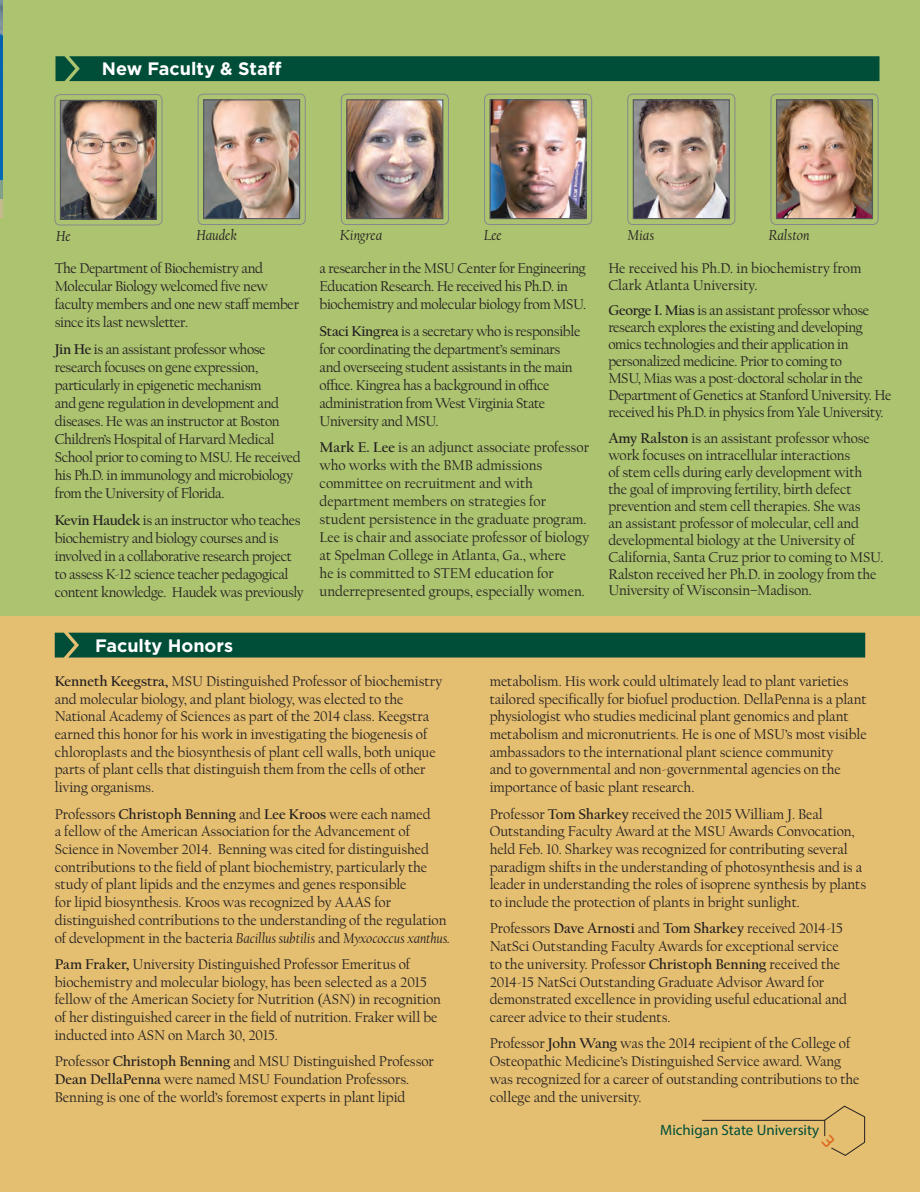
<style>
.page{position:relative;width:920px;height:1192px;background:#fff}
.page>*{position:absolute;margin:0;border:0;box-sizing:border-box;transform-origin:0 0}
.t1{font:700 18px "Gotham";color:#fff}
.t2{font:italic 15px "Californian FB";color:#231f20}
.t3{font:15px "Myriad Pro";color:#004e38}
.t4{font:14.7px/17.7px "Californian FB";letter-spacing:-.005em;color:#231f20}
.t5{font:14.7px/18px "Californian FB";letter-spacing:-.025em;color:#231f20}
.s1{font-weight:700}
.s2{font-style:italic}
</style>
<div class="page">
<div style="left:0;top:0;width:919px;height:807px;background:#acc370"></div>
<div style="left:55px;top:56px;width:824px;height:25px;background:#004e38"></div>
<div style="left:54px;top:94px;width:108px;height:131px;border:1px solid #87898c;border-radius:5px"></div>
<img style="left:62px;top:102px;width:93px;height:116px">
<div style="left:60px;top:100px;width:97px;height:120px;border:1px solid #57585a"></div>
<div style="left:198px;top:94px;width:107px;height:131px;border:1px solid #87898c;border-radius:5px"></div>
<img style="left:205px;top:101px;width:93px;height:116px">
<div style="left:203px;top:99px;width:97px;height:120px;border:1px solid #57585a"></div>
<div style="left:341px;top:94px;width:108px;height:131px;border:1px solid #87898c;border-radius:5px"></div>
<img style="left:348px;top:101px;width:93px;height:116px">
<div style="left:346px;top:99px;width:97px;height:120px;border:1px solid #57585a"></div>
<div style="left:484px;top:94px;width:108px;height:131px;border:1px solid #87898c;border-radius:5px"></div>
<img style="left:491px;top:101px;width:93px;height:116px">
<div style="left:489px;top:99px;width:97px;height:120px;border:1px solid #57585a"></div>
<div style="left:627px;top:94px;width:108px;height:131px;border:1px solid #87898c;border-radius:5px"></div>
<img style="left:634px;top:101px;width:93px;height:116px">
<div style="left:632px;top:99px;width:97px;height:120px;border:1px solid #57585a"></div>
<div style="left:770px;top:94px;width:108px;height:131px;border:1px solid #87898c;border-radius:5px"></div>
<img style="left:777px;top:101px;width:94px;height:116px">
<div style="left:775px;top:99px;width:98px;height:120px;border:1px solid #57585a"></div>
<div style="left:0;top:616px;width:919px;height:575px;background:#e5bf71"></div>
<div style="left:55px;top:632px;width:810px;height:25px;background:#004e38"></div>
<img style="left:0;top:2px;width:2px;height:178px">
<hr style="left:0;top:180px;width:2px;height:39px;background:#bfb678">
<hr style="left:702px;top:1119px;width:123px;height:1px;background:#231f20">
<svg style="left:821px;top:1105px;width:44px;height:51px"></svg>
<p class="t1" style="left:102px;top:57px;width:181px">New Faculty &amp; Staff</p>
<p class="t2" style="left:56px;top:227px;width:16px">He</p>
<p class="t2" style="left:196px;top:226px;width:42px">Haudek</p>
<p class="t2" style="left:340px;top:226px;width:43px">Kingrea</p>
<p class="t2" style="left:483px;top:226px;width:20px">Lee</p>
<p class="t2" style="left:627px;top:226px;width:28px">Mias</p>
<p class="t2" style="left:768px;top:226px;width:42px">Ralston</p>
<p class="t5" style="left:55px;top:260px;width:246px">The Department of Biochemistry and Molecular Biology welcomed five new faculty members and one new staff member since its last newsletter.</p>
<p class="t5" style="left:55px;top:340px;width:247px"><span class="s1">Jin He</span> is an assistant professor whose research focuses on gene expression, particularly in epigenetic mechanism<br>and gene regulation in development and diseases. He was an instructor at Boston Children’s Hospital of Harvard Medical School prior to coming to MSU. He received his Ph.D. in immunology and microbiology from the University of Florida.</p>
<p class="t5" style="left:55px;top:511px;width:250px"><span class="s1">Kevin Haudek</span> is an instructor who teaches biochemistry and biology courses and is involved in a collaborative research project to assess K-12 science teacher pedagogical content knowledge. Haudek was previously</p>
<p class="t4" style="left:608px;top:260px;width:254px;line-height:17px">He received his Ph.D. in biochemistry from<br>Clark Atlanta University.</p>
<p class="t5" style="left:608px;top:302px;width:284px;line-height:17px"><span class="s1">George I. Mias</span> is an assistant professor whose research explores the existing and developing omics technologies and their application in personalized medicine. Prior to coming to<br>MSU, Mias was a post-doctoral scholar in the Department of Genetics at Stanford University. He received his Ph.D. in physics from Yale University.</p>
<p class="t4" style="left:608px;top:430px;width:277px;line-height:17px"><span class="s1">Amy Ralston</span> is an assistant professor whose work focuses on intracellular interactions<br>of stem cells during early development with the goal of improving fertility, birth defect prevention and stem cell therapies. She was<br>an assistant professor of molecular, cell and developmental biology at the University of California, Santa Cruz prior to coming to MSU.<br>Ralston received her Ph.D. in zoology from the University of Wisconsin–Madison.</p>
<p class="t5" style="left:319px;top:259px;width:268px">a researcher in the MSU Center for Engineering<br>Education Research. He received his Ph.D. in biochemistry and molecular biology from MSU.</p>
<p class="t5" style="left:319px;top:322px;width:262px"><span class="s1">Staci Kingrea</span> is a secretary who is responsible for coordinating the department’s seminars and overseeing student assistants in the main office. Kingrea has a background in office administration from West Virginia State University and MSU.</p>
<p class="t4" style="left:319px;top:439px;width:271px"><span class="s1">Mark E. Lee</span> is an adjunct associate professor who works with the BMB admissions committee on recruitment and with department members on strategies for student persistence in the graduate program.<br>Lee is chair and associate professor of biology at Spelman College in Atlanta, Ga., where<br>he is committed to STEM education for underrepresented groups, especially women.</p>
<h2 class="t1" style="left:95px;top:633px;width:139px">Faculty Honors</h2>
<p class="t4" style="left:55px;top:672px;width:389px"><span class="s1">Kenneth Keegstra,</span> MSU Distinguished Professor of biochemistry and molecular biology, and plant biology, was elected to the National Academy of Sciences as part of the 2014 class. Keegstra earned this honor for his work in investigating the biogenesis of chloroplasts and the biosynthesis of plant cell walls, both unique parts of plant cells that distinguish them from the cells of other living organisms.</p>
<p class="t4" style="left:55px;top:805px;width:396px">Professors <span class="s1">Christoph Benning</span> and <span class="s1">Lee Kroos</span> were each named<br>a fellow of the American Association for the Advancement of Science in November 2014. Benning was cited for distinguished contributions to the field of plant biochemistry, particularly the study of plant lipids and the enzymes and genes responsible<br>for lipid biosynthesis. Kroos was recognized by AAAS for distinguished contributions to the understanding of the regulation of development in the bacteria <span class="s2">Bacillus subtilis</span> and <span class="s2">Myxococcus xanthus.</span></p>
<p class="t4" style="left:55px;top:955px;width:388px"><span class="s1">Pam Fraker,</span> University Distinguished Professor Emeritus of biochemistry and molecular biology, has been selected as a 2015 fellow of the American Society for Nutrition (ASN) in recognition of her distinguished career in the field of nutrition. Fraker will be inducted into ASN on March 30, 2015.</p>
<p class="t4" style="left:55px;top:1052px;width:380px">Professor <span class="s1">Christoph Benning</span> and MSU Distinguished Professor<br><span class="s1">Dean DellaPenna</span> were named MSU Foundation Professors.<br>Benning is one of the world’s foremost experts in plant lipid</p>
<p class="t4" style="left:489px;top:672px;width:378px">metabolism. His work could ultimately lead to plant varieties tailored specifically for biofuel production. DellaPenna is a plant physiologist who studies medicinal plant genomics and plant metabolism and micronutrients. He is one of MSU’s most visible ambassadors to the international plant science community<br>and to governmental and non-governmental agencies on the importance of basic plant research.</p>
<p class="t4" style="left:489px;top:805px;width:378px">Professor <span class="s1">Tom Sharkey</span> received the 2015 William J. Beal Outstanding Faculty Award at the MSU Awards Convocation, held Feb. 10. Sharkey was recognized for contributing several paradigm shifts in the understanding of photosynthesis and is a leader in understanding the roles of isoprene synthesis by plants to include the protection of plants in bright sunlight.</p>
<p class="t4" style="left:489px;top:920px;width:359px">Professors <span class="s1">Dave Arnosti</span> and <span class="s1">Tom Sharkey</span> received 2014-15<br>NatSci Outstanding Faculty Awards for exceptional service to the university. Professor <span class="s1">Christoph Benning</span> received the 2014-15 NatSci Outstanding Graduate Advisor Award for demonstrated excellence in providing useful educational and career advice to their students.</p>
<p class="t4" style="left:489px;top:1034px;width:371px">Professor <span class="s1">John Wang</span> was the 2014 recipient of the College of Osteopathic Medicine’s Distinguished Service award. Wang was recognized for a career of outstanding contributions to the college and the university.</p>
<p class="t3" style="left:660px;top:1120px;width:161px">Michigan State University</p>
</div>
